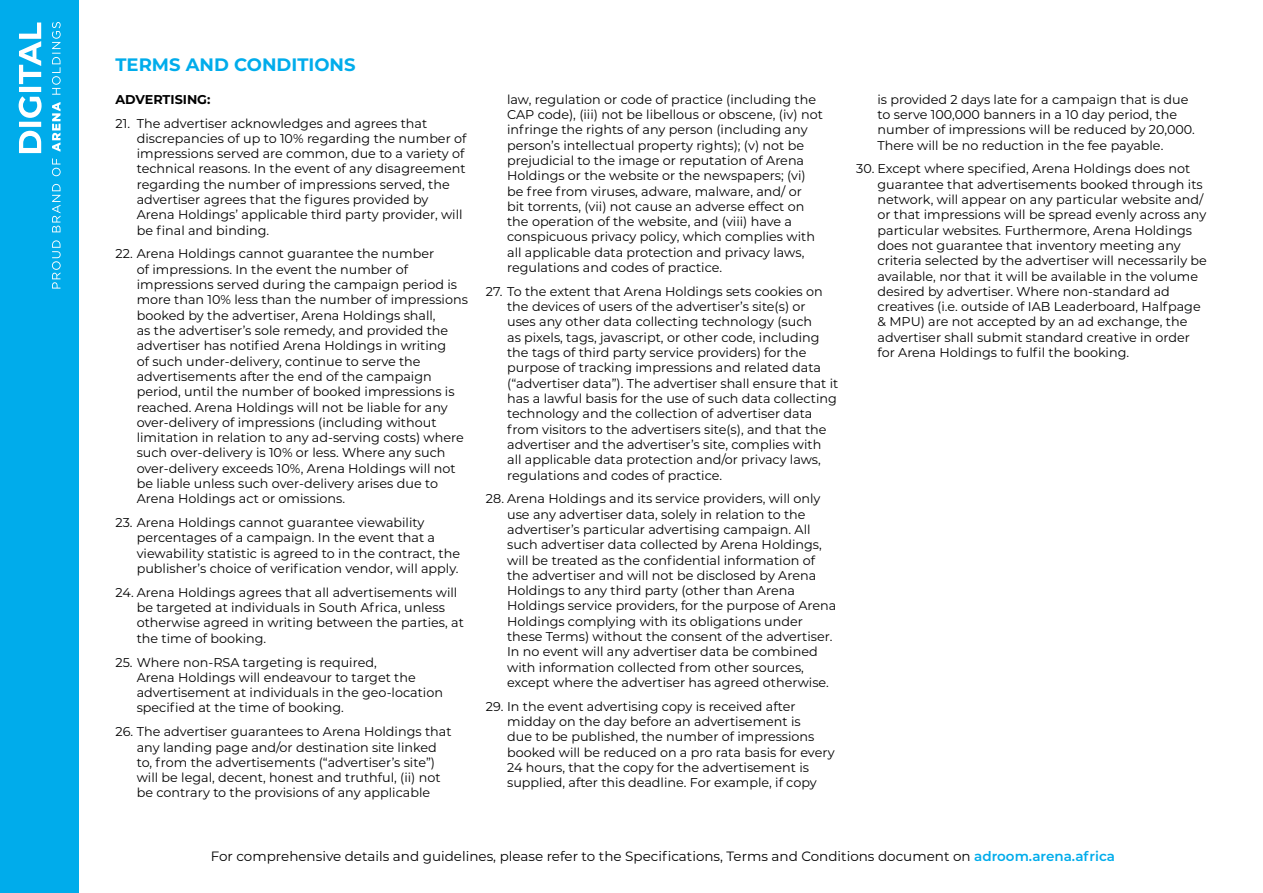
<style>
.page{position:relative;width:1263px;height:893px;background:#fff}
.page>*{position:absolute;margin:0;border:0;box-sizing:border-box;transform-origin:0 0}
.t1{font:700 18px "Montserrat";color:#00aceb}
.t2{font:13.5px "Montserrat";color:#000}
.t3{font:12.75px/15.3px "Montserrat";color:#000}
.t4{font:700 12.75px "Montserrat";color:#000}
.s1{font-weight:600;color:#00aceb}
</style>
<div class="page">
<div style="left:0;top:0;width:79px;height:893px;background:#00aceb"></div>
<svg style="left:52px;top:158px;width:9px;height:131px"></svg>
<svg style="left:52px;top:102px;width:8px;height:50px"></svg>
<svg style="left:52px;top:22px;width:9px;height:73px"></svg>
<svg style="left:19px;top:23px;width:23px;height:130px"></svg>
<h1 class="t1" style="left:115px;top:52px;width:242px">TERMS AND CONDITIONS</h1>
<p class="t4" style="left:115px;top:90px;width:96px">ADVERTISING:</p>
<p class="t3" style="left:137px;top:115px;width:331px;text-indent:-21px">21. The advertiser acknowledges and agrees that discrepancies of up to 10% regarding the number of impressions served are common, due to a variety of technical reasons. In the event of any disagreement regarding the number of impressions served, the advertiser agrees that the figures provided by Arena Holdings’ applicable third party provider, will be final and binding.</p>
<p class="t3" style="left:137px;top:246px;width:333px;text-indent:-21px">22. Arena Holdings cannot guarantee the number<br>of impressions. In the event the number of impressions served during the campaign period is more than 10% less than the number of impressions booked by the advertiser, Arena Holdings shall,<br>as the advertiser’s sole remedy, and provided the advertiser has notified Arena Holdings in writing<br>of such under-delivery, continue to serve the advertisements after the end of the campaign period, until the number of booked impressions is reached. Arena Holdings will not be liable for any over-delivery of impressions (including without limitation in relation to any ad-serving costs) where such over-delivery is 10% or less. Where any such over-delivery exceeds 10%, Arena Holdings will not be liable unless such over-delivery arises due to Arena Holdings act or omissions.</p>
<p class="t3" style="left:137px;top:514px;width:325px;text-indent:-21px">23. Arena Holdings cannot guarantee viewability percentages of a campaign. In the event that a viewability statistic is agreed to in the contract, the publisher’s choice of verification vendor, will apply.</p>
<p class="t3" style="left:137px;top:584px;width:329px;text-indent:-21px">24. Arena Holdings agrees that all advertisements will be targeted at individuals in South Africa, unless otherwise agreed in writing between the parties, at the time of booking.</p>
<p class="t3" style="left:137px;top:654px;width:308px;text-indent:-21px">25. Where non-RSA targeting is required,<br>Arena Holdings will endeavour to target the advertisement at individuals in the geo-location specified at the time of booking.</p>
<p class="t3" style="left:137px;top:724px;width:316px;text-indent:-21px">26. The advertiser guarantees to Arena Holdings that any landing page and/or destination site linked to, from the advertisements (“advertiser’s site”) will be legal, decent, honest and truthful, (ii) not be contrary to the provisions of any applicable</p>
<p class="t3" style="left:507px;top:91px;width:317px">law, regulation or code of practice (including the CAP code), (iii) not be libellous or obscene, (iv) not infringe the rights of any person (including any person’s intellectual property rights); (v) not be prejudicial to the image or reputation of Arena Holdings or the website or the newspapers; (vi) be free from viruses, adware, malware, and/ or<br>bit torrents, (vii) not cause an adverse effect on the operation of the website, and (viii) have a conspicuous privacy policy, which complies with all applicable data protection and privacy laws, regulations and codes of practice.</p>
<p class="t3" style="left:507px;top:283px;width:333px;text-indent:-21px">27. To the extent that Arena Holdings sets cookies on the devices of users of the advertiser’s site(s) or<br>uses any other data collecting technology (such<br>as pixels, tags, javascript, or other code, including the tags of third party service providers) for the purpose of tracking impressions and related data (“advertiser data”). The advertiser shall ensure that it has a lawful basis for the use of such data collecting technology and the collection of advertiser data from visitors to the advertisers site(s), and that the advertiser and the advertiser’s site, complies with all applicable data protection and/or privacy laws, regulations and codes of practice.</p>
<p class="t3" style="left:507px;top:491px;width:331px;text-indent:-21px">28. Arena Holdings and its service providers, will only use any advertiser data, solely in relation to the advertiser’s particular advertising campaign. All such advertiser data collected by Arena Holdings, will be treated as the confidential information of the advertiser and will not be disclosed by Arena Holdings to any third party (other than Arena Holdings service providers, for the purpose of Arena Holdings complying with its obligations under these Terms) without the consent of the advertiser.<br>In no event will any advertiser data be combined with information collected from other sources, except where the advertiser has agreed otherwise.</p>
<p class="t3" style="left:507px;top:698px;width:329px;text-indent:-21px">29. In the event advertising copy is received after midday on the day before an advertisement is<br>due to be published, the number of impressions booked will be reduced on a pro rata basis for every 24 hours, that the copy for the advertisement is supplied, after this deadline. For example, if copy</p>
<p class="t3" style="left:877px;top:91px;width:319px">is provided 2 days late for a campaign that is due to serve 100,000 banners in a 10 day period, the number of impressions will be reduced by 20,000.<br>There will be no reduction in the fee payable.</p>
<p class="t3" style="left:877px;top:161px;width:331px;text-indent:-21px">30. Except where specified, Arena Holdings does not guarantee that advertisements booked through its network, will appear on any particular website and/ or that impressions will be spread evenly across any particular websites. Furthermore, Arena Holdings does not guarantee that inventory meeting any criteria selected by the advertiser will necessarily be available, nor that it will be available in the volume desired by advertiser. Where non-standard ad creatives (i.e. outside of IAB Leaderboard, Halfpage &amp; MPU) are not accepted by an ad exchange, the advertiser shall submit standard creative in order for Arena Holdings to fulfil the booking.</p>
<p class="t2" style="left:211px;top:847px;width:906px">For comprehensive details and guidelines, please refer to the Specifications, Terms and Conditions document on <span class="s1">adroom.arena.africa</span></p>
</div>
